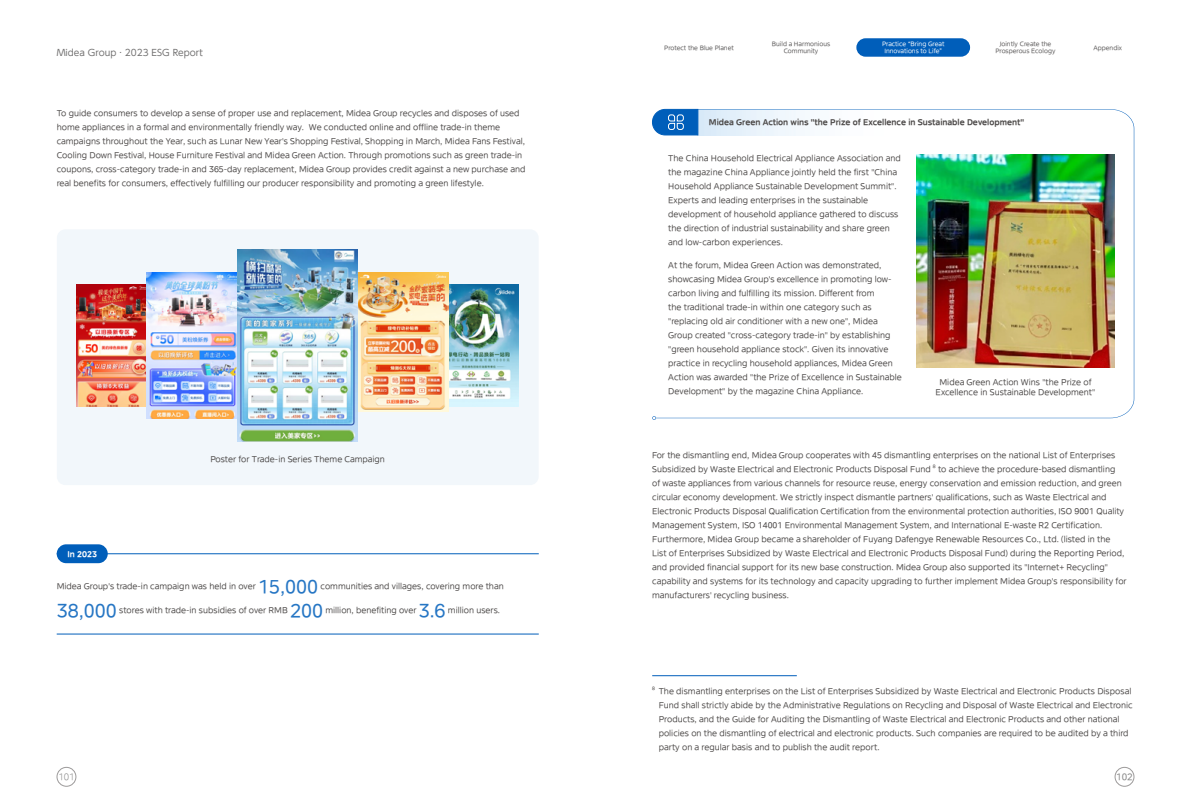
<style>
.page{position:relative;width:1191px;height:808px;background:#fff}
.page>*{position:absolute;margin:0;border:0;box-sizing:border-box;transform-origin:0 0}
.t1{font:18px "MEIDITYPE";color:#2676c4}
.t2{font:9px "TT UD Shin Go Pro Regular";color:#727171}
.t3{font:300 9px "MEIDITYPE";color:#898989}
.t4{font:9px "MEIDITYPE";color:#898989}
.t5{font:8px/14px "MEIDITYPE";color:#4c4948}
.t6{font:700 8px "MEIDITYPE";color:#4c4948}
.t7{font:700 8px "MEIDITYPE";color:#fff}
.t8{font:6px/7px "MEIDITYPE";color:#595757;text-align:center}
.t9{font:6px/7px "MEIDITYPE";color:#fff;text-align:center}
.t10{font:4.7px "MEIDITYPE";color:#4c4948}
</style>
<div class="page">
<div style="left:57px;top:767px;width:19px;height:19px;border:1px solid #9c9a9a;border-radius:50%"></div>
<div style="left:1114px;top:767px;width:20px;height:19px;border:1px solid #9c9a9a;border-radius:50%"></div>
<svg style="left:656px;top:109px;width:478px;height:309px"></svg>
<svg style="left:652px;top:109px;width:46px;height:26px"></svg>
<svg style="left:652px;top:416px;width:4px;height:4px"></svg>
<img style="left:916px;top:154px;width:198px;height:213px">
<div style="left:57px;top:229px;width:481px;height:256px;background:#f2f7fb;border-radius:9px"></div>
<hr style="left:652px;top:675px;width:145px;height:1px;background:#005eba">
<hr style="left:57px;top:633px;width:482px;height:1px;background:#005eba">
<hr style="left:57px;top:553px;width:482px;height:1px;background:#005eba">
<div style="left:57px;top:544px;width:51px;height:19px;background:#005eba;border-radius:9px"></div>
<img style="left:77px;top:284px;width:70px;height:123px">
<img style="left:449px;top:284px;width:70px;height:122px">
<img style="left:147px;top:272px;width:91px;height:146px">
<img style="left:358px;top:272px;width:91px;height:140px">
<img style="left:238px;top:249px;width:120px;height:192px">
<div style="left:856px;top:38px;width:114px;height:19px;background:#005eba;border-radius:9px"></div>
<p class="t2" style="left:57px;top:45px;width:147px">Midea Group · 2023 ESG Report</p>
<p class="t5" style="left:57px;top:106px;width:470px">To guide consumers to develop a sense of proper use and replacement, Midea Group recycles and disposes of used home appliances in a formal and environmentally friendly way. We conducted online and offline trade-in theme campaigns throughout the Year, such as Lunar New Year's Shopping Festival, Shopping in March, Midea Fans Festival, Cooling Down Festival, House Furniture Festival and Midea Green Action. Through promotions such as green trade-in coupons, cross-category trade-in and 365-day replacement, Midea Group provides credit against a new purchase and real benefits for consumers, effectively fulfilling our producer responsibility and promoting a green lifestyle.</p>
<p class="t5" style="left:210px;top:452px;width:176px">Poster for Trade-in Series Theme Campaign</p>
<p class="t7" style="left:67px;top:549px;width:31px">In 2023</p>
<p class="t5" style="left:57px;top:579px;width:201px">Midea Group's trade-in campaign was held in over</p>
<h1 class="t1" style="left:258px;top:576px;width:62px">15,000</h1>
<p class="t5" style="left:320px;top:579px;width:185px">communities and villages, covering more than</p>
<h1 class="t1" style="left:57px;top:600px;width:62px">38,000</h1>
<p class="t5" style="left:119px;top:603px;width:170px">stores with trade-in subsidies of over RMB</p>
<h1 class="t1" style="left:290px;top:600px;width:35px">200</h1>
<p class="t5" style="left:325px;top:603px;width:93px">million, benefiting over</p>
<h1 class="t1" style="left:419px;top:600px;width:28px">3.6</h1>
<p class="t5" style="left:448px;top:603px;width:54px">million users.</p>
<p class="t8" style="left:664px;top:44px;width:71px">Protect the Blue Planet</p>
<p class="t8" style="left:772px;top:41px;width:60px">Build a Harmonious<br>Community</p>
<p class="t9" style="left:882px;top:41px;width:64px">Practice “Bring Great<br>Innovations to Life”</p>
<p class="t8" style="left:995px;top:41px;width:62px">Jointly Create the<br>Prosperous Ecology</p>
<p class="t8" style="left:1093px;top:44px;width:30px">Appendix</p>
<p class="t6" style="left:709px;top:118px;width:317px">Midea Green Action wins "the Prize of Excellence in Sustainable Development"</p>
<p class="t5" style="left:668px;top:152px;width:234px">The China Household Electrical Appliance Association and the magazine China Appliance jointly held the first "China Household Appliance Sustainable Development Summit".<br>Experts and leading enterprises in the sustainable development of household appliance gathered to discuss the direction of industrial sustainability and share green and low-carbon experiences.</p>
<p class="t5" style="left:668px;top:258px;width:235px">At the forum, Midea Green Action was demonstrated, showcasing Midea Group's excellence in promoting low&shy;carbon living and fulfilling its mission. Different from<br>the traditional trade-in within one category such as "replacing old air conditioner with a new one", Midea Group created "cross-category trade-in" by establishing "green household appliance stock". Given its innovative practice in recycling household appliances, Midea Green Action was awarded "the Prize of Excellence in Sustainable Development" by the magazine China Appliance.</p>
<p class="t5" style="left:935px;top:378px;width:161px;line-height:10px;text-align:center">Midea Green Action Wins "the Prize of<br>Excellence in Sustainable Development"</p>
<p class="t5" style="left:652px;top:448px;width:465px">For the dismantling end, Midea Group cooperates with 45 dismantling enterprises on the national List of Enterprises<br>Subsidized by Waste Electrical and Electronic Products Disposal Fund</p>
<p class="t10" style="left:933px;top:464px;width:4px">8</p>
<p class="t5" style="left:652px;top:462px;width:476px;text-indent:286px">to achieve the procedure-based dismantling<br>of waste appliances from various channels for resource reuse, energy conservation and emission reduction, and green circular economy development. We strictly inspect dismantle partners' qualifications, such as Waste Electrical and Electronic Products Disposal Qualification Certification from the environmental protection authorities, ISO 9001 Quality Management System, ISO 14001 Environmental Management System, and International E-waste R2 Certification.<br>Furthermore, Midea Group became a shareholder of Fuyang Dafengye Renewable Resources Co., Ltd. (listed in the List of Enterprises Subsidized by Waste Electrical and Electronic Products Disposal Fund) during the Reporting Period, and provided financial support for its new base construction. Midea Group also supported its "Internet+ Recycling" capability and systems for its technology and capacity upgrading to further implement Midea Group's responsibility for manufacturers' recycling business.</p>
<p class="t10" style="left:652px;top:686px;width:4px">8</p>
<p class="t5" style="left:658px;top:684px;width:475px">The dismantling enterprises on the List of Enterprises Subsidized by Waste Electrical and Electronic Products Disposal Fund shall strictly abide by the Administrative Regulations on Recycling and Disposal of Waste Electrical and Electronic Products, and the Guide for Auditing the Dismantling of Waste Electrical and Electronic Products and other national policies on the dismantling of electrical and electronic products. Such companies are required to be audited by a third party on a regular basis and to publish the audit report.</p>
<p class="t3" style="left:58px;top:772px;width:18px">101</p>
<p class="t4" style="left:1116px;top:772px;width:18px">102</p>
</div>
